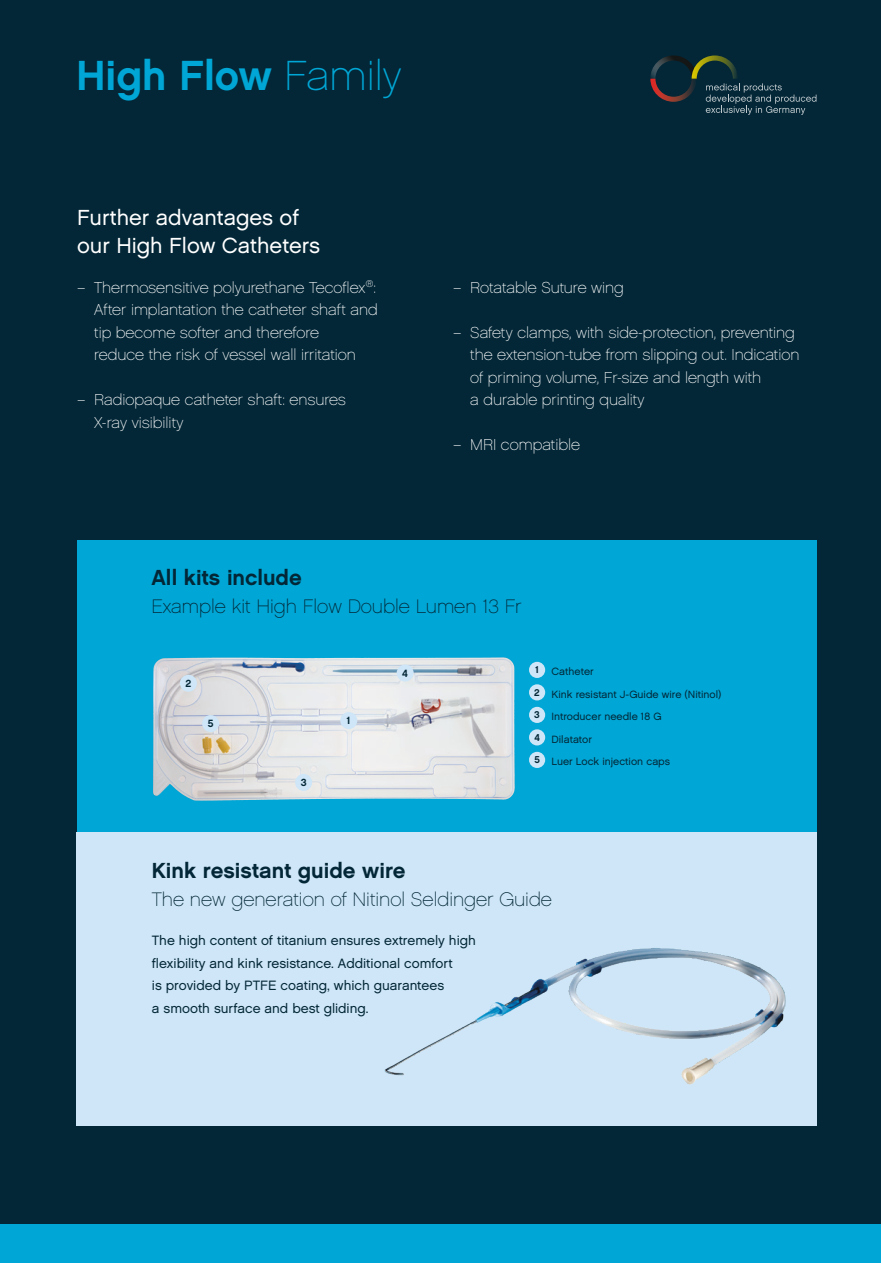
<style>
.page{position:relative;width:881px;height:1263px;background:#fff}
.page>*{position:absolute;margin:0;border:0;box-sizing:border-box;transform-origin:0 0}
.t1{font:42px "Chalet New York Nineteen Sixty";color:#00a6d5}
.t2{font:21.75px/28px "Chalet London Nineteen Sixty";color:#fff}
.t3{font:21.75px "Chalet New York Nineteen Sixty";color:#032737}
.t4{font:19.5px "Chalet Paris Nineteen Sixty";color:#032737}
.t5{font:15.75px/22.5px "Chalet Paris Nineteen Sixty";color:#fff}
.t6{font:13.5px/22.5px "Chalet London Nineteen Sixty";color:#032737}
.t7{font:10.5px/22.5px "Chalet London Nineteen Sixty";color:#032737}
.t8{font:10.5px "Chalet New York Nineteen Sixty";color:#032737}
.t9{font:10.05px "Chalet New York Nineteen Sixty";color:#032737}
.s1{font-family:"Chalet Paris Nineteen Sixty"}
</style>
<div class="page">
<div style="left:0;top:0;width:880px;height:1263px;background:#032737"></div>
<div style="left:0;top:1225px;width:880px;height:38px;background:#00a6d5"></div>
<svg style="left:650px;top:55px;width:166px;height:60px"></svg>
<svg style="left:77px;top:540px;width:739px;height:292px;background:#31b2d7"></svg>
<div style="left:77px;top:832px;width:739px;height:293px;background:#cee6f7"></div>
<div style="left:529px;top:662px;width:16px;height:16px;background:#cee6f7;border-radius:50%"></div>
<div style="left:529px;top:684px;width:16px;height:16px;background:#cee6f7;border-radius:50%"></div>
<div style="left:529px;top:707px;width:16px;height:16px;background:#cee6f7;border-radius:50%"></div>
<div style="left:529px;top:729px;width:16px;height:16px;background:#cee6f7;border-radius:50%"></div>
<div style="left:529px;top:752px;width:16px;height:16px;background:#cee6f7;border-radius:50%"></div>
<svg style="left:158px;top:720px;width:17px;height:17px"></svg>
<img style="left:384px;top:948px;width:402px;height:137px">
<img style="left:156px;top:657px;width:346px;height:6px">
<div style="left:396px;top:664px;width:17px;height:17px;background:#cee6f7;border-radius:50%"></div>
<div style="left:180px;top:675px;width:17px;height:17px;background:#cee6f7;border-radius:50%"></div>
<div style="left:340px;top:712px;width:17px;height:17px;background:#cee6f7;border-radius:50%"></div>
<div style="left:295px;top:774px;width:17px;height:17px;background:#cee6f7;border-radius:50%"></div>
<div style="left:202px;top:715px;width:17px;height:17px;background:#cee6f7;border-radius:50%"></div>
<h1 class="t1" style="left:77px;top:50px;width:326px">High Flow <span class="s1">Family</span></h1>
<h2 class="t2" style="left:77px;top:203px;width:244px">Further advantages of our High Flow Catheters</h2>
<p class="t5" style="left:94px;top:276px;width:285px;text-indent:-17px">– Thermosensitive polyurethane Tecoflex<sup>®</sup>:<br>After implantation the catheter shaft and tip become softer and therefore<br>reduce the risk of vessel wall irritation</p>
<p class="t5" style="left:94px;top:389px;width:253px;text-indent:-17px">– Radiopaque catheter shaft: ensures<br>X-ray visibility</p>
<p class="t5" style="left:453px;top:276px;width:172px">– Rotatable Suture wing</p>
<p class="t5" style="left:470px;top:321px;width:330px;text-indent:-17px">– Safety clamps, with side-protection, preventing the extension-tube from slipping out. Indication of priming volume, Fr-size and length with<br>a durable printing quality</p>
<p class="t5" style="left:453px;top:433px;width:128px">– MRI compatible</p>
<h2 class="t3" style="left:151px;top:564px;width:152px">All kits include</h2>
<p class="t4" style="left:151px;top:595px;width:371px">Example kit High Flow Double Lumen 13 Fr</p>
<p class="t8" style="left:185px;top:677px;width:7px">2</p>
<p class="t8" style="left:208px;top:717px;width:7px">5</p>
<p class="t8" style="left:300px;top:776px;width:7px">3</p>
<p class="t8" style="left:346px;top:714px;width:6px">1</p>
<p class="t8" style="left:402px;top:667px;width:7px">4</p>
<p class="t9" style="left:535px;top:664px;width:6px">1</p>
<p class="t9" style="left:534px;top:686px;width:7px">2</p>
<p class="t9" style="left:534px;top:709px;width:7px">3</p>
<p class="t9" style="left:534px;top:731px;width:7px">4</p>
<p class="t9" style="left:534px;top:754px;width:7px">5</p>
<p class="t7" style="left:551px;top:660px;width:171px">Catheter<br>Kink resistant J-Guide wire (Nitinol)<br>Introducer needle 18 G<br>Dilatator<br>Luer Lock injection caps</p>
<h2 class="t3" style="left:152px;top:857px;width:255px">Kink resistant guide wire</h2>
<p class="t4" style="left:152px;top:888px;width:401px">The new generation of Nitinol Seldinger Guide</p>
<p class="t6" style="left:152px;top:929px;width:325px">The high content of titanium ensures extremely high flexibility and kink resistance. Additional comfort<br>is provided by PTFE coating, which guarantees<br>a smooth surface and best gliding.</p>
</div>
